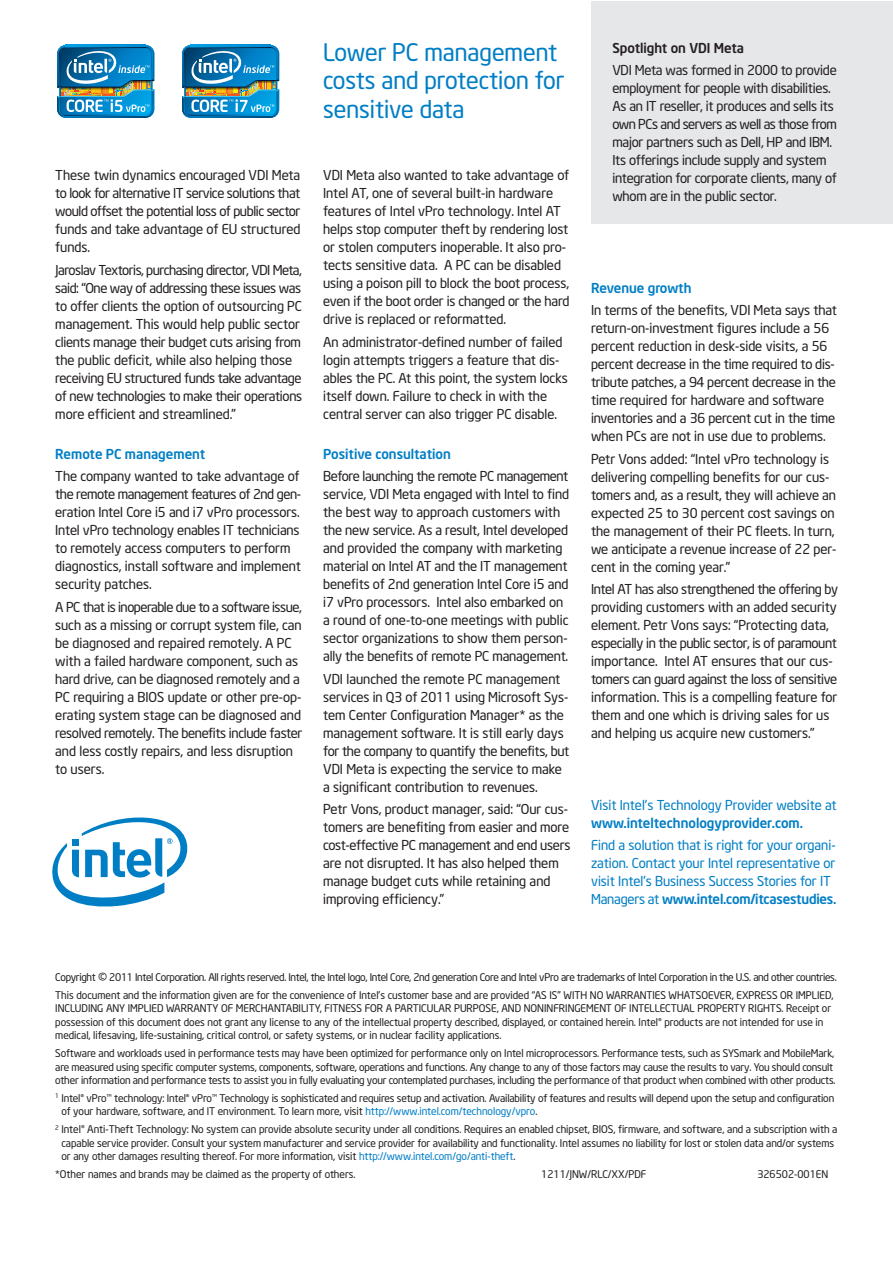
<style>
.page{position:relative;width:893px;height:1263px;background:#fff}
.page>*{position:absolute;margin:0;border:0;box-sizing:border-box;transform-origin:0 0}
.t1{font:300 27px "Neo Sans Intel";color:#231f20}
.t2{font:24px/28.5px "Neo Sans Intel";color:#007ec5}
.t3{font:13.5px/18px "Neo Sans Intel";letter-spacing:-.005em;color:#231f20}
.t4{font:13.5px/18px "Neo Sans Intel";color:#007ec5}
.t5{font:500 13.5px "Neo Sans Intel";color:#007ec5}
.t6{font:500 13.5px "Neo Sans Intel";color:#231f20}
.t7{font:10.5px/13.5px "Neo Sans Intel";letter-spacing:-.005em;color:#231f20}
.t8{font:10.5px/17.7px "Neo Sans Intel";letter-spacing:-.025em;color:#231f20;text-align:right}
.s1{font-weight:500}
.s2{color:#007ec5}
</style>
<div class="page">
<div style="left:591px;top:1px;width:301px;height:222px;background:#e6e7e9"></div>
<img style="left:57px;top:45px;width:97px;height:73px">
<svg style="left:52px;top:817px;width:136px;height:90px"></svg>
<img style="left:182px;top:45px;width:97px;height:73px">
<p class="t3" style="left:55px;top:166px;width:247px;text-align:justify">These twin dynamics encouraged VDI Meta to look for alternative IT service solutions that would offset the potential loss of public sector funds and take advantage of EU structured funds.</p>
<p class="t3" style="left:55px;top:261px;width:249px">Jaroslav Textoris, purchasing director, VDI Meta, said: “One way of addressing these issues was to offer clients the option of outsourcing PC management. This would help public sector clients manage their budget cuts arising from the public deficit, while also helping those receiving EU structured funds take advantage of new technologies to make their operations more efficient and streamlined.”</p>
<p class="t5" style="left:55px;top:445px;width:151px">Remote PC management</p>
<p class="t3" style="left:55px;top:467px;width:247px">The company wanted to take advantage of the remote management features of 2nd gen&shy;eration Intel Core i5 and i7 vPro processors.<br>Intel vPro technology enables IT technicians to remotely access computers to perform diagnostics, install software and implement security patches.</p>
<p class="t3" style="left:55px;top:597px;width:249px">A PC that is inoperable due to a software issue, such as a missing or corrupt system file, can be diagnosed and repaired remotely. A PC with a failed hardware component, such as hard drive, can be diagnosed remotely and a PC requiring a BIOS update or other pre-op&shy;erating system stage can be diagnosed and resolved remotely. The benefits include faster and less costly repairs, and less disruption to users.</p>
<h2 class="t2" style="left:323px;top:38px;width:243px">Lower PC management costs and protection for sensitive data</h2>
<p class="t3" style="left:323px;top:166px;width:248px">VDI Meta also wanted to take advantage of Intel AT, one of several built-in hardware features of Intel vPro technology. Intel AT helps stop computer theft by rendering lost or stolen computers inoperable. It also pro&shy;tects sensitive data. A PC can be disabled using a poison pill to block the boot process, even if the boot order is changed or the hard drive is replaced or reformatted.</p>
<p class="t3" style="left:323px;top:333px;width:246px">An administrator-defined number of failed login attempts triggers a feature that dis&shy;ables the PC. At this point, the system locks itself down. Failure to check in with the central server can also trigger PC disable.</p>
<p class="t5" style="left:323px;top:445px;width:129px">Positive consultation</p>
<p class="t3" style="left:323px;top:467px;width:247px">Before launching the remote PC management service, VDI Meta engaged with Intel to find the best way to approach customers with the new service. As a result, Intel developed and provided the company with marketing material on Intel AT and the IT management benefits of 2nd generation Intel Core i5 and i7 vPro processors. Intel also embarked on a round of one-to-one meetings with public sector organizations to show them person&shy;ally the benefits of remote PC management.</p>
<p class="t3" style="left:323px;top:669px;width:248px">VDI launched the remote PC management services in Q3 of 2011 using Microsoft Sys&shy;tem Center Configuration Manager* as the management software. It is still early days for the company to quantify the benefits, but VDI Meta is expecting the service to make a significant contribution to revenues.</p>
<p class="t3" style="left:323px;top:800px;width:249px">Petr Vons, product manager, said: “Our cus&shy;tomers are benefiting from easier and more cost-effective PC management and end users are not disrupted. It has also helped them manage budget cuts while retaining and improving efficiency.”</p>
<p class="t6" style="left:612px;top:39px;width:133px">Spotlight on VDI Meta</p>
<p class="t3" style="left:612px;top:61px;width:226px">VDI Meta was formed in 2000 to provide employment for people with disabilities.<br>As an IT reseller, it produces and sells its own PCs and servers as well as those from major partners such as Dell, HP and IBM.<br>Its offerings include supply and system integration for corporate clients, many of whom are in the public sector.</p>
<p class="t5" style="left:591px;top:280px;width:102px">Revenue growth</p>
<p class="t3" style="left:591px;top:301px;width:247px">In terms of the benefits, VDI Meta says that return-on-investment figures include a 56 percent reduction in desk-side visits, a 56 percent decrease in the time required to dis&shy;tribute patches, a 94 percent decrease in the time required for hardware and software inventories and a 36 percent cut in the time when PCs are not in use due to problems.</p>
<p class="t3" style="left:591px;top:449px;width:247px">Petr Vons added: “Intel vPro technology is delivering compelling benefits for our cus&shy;tomers and, as a result, they will achieve an expected 25 to 30 percent cost savings on the management of their PC fleets. In turn, we anticipate a revenue increase of 22 per&shy;cent in the coming year.”</p>
<p class="t3" style="left:591px;top:580px;width:249px">Intel AT has also strengthened the offering by providing customers with an added security element. Petr Vons says: “Protecting data, especially in the public sector, is of paramount importance. Intel AT ensures that our cus&shy;tomers can guard against the loss of sensitive information. This is a compelling feature for them and one which is driving sales for us and helping us acquire new customers.”</p>
<p class="t4" style="left:591px;top:796px;width:247px">Visit Intel's Technology Provider website at</p>
<p class="t5" style="left:591px;top:814px;width:213px">www.inteltechnologyprovider.com.</p>
<p class="t4" style="left:591px;top:836px;width:247px">Find a solution that is right for your organi&shy;zation. Contact your Intel representative or visit Intel’s Business Success Stories for IT Managers at <span class="s1">www.intel.com/itcasestudies.</span></p>
<p class="t8" style="left:55px;top:968px;width:42px">Copyright</p>
<h1 class="t1" style="left:98px;top:967px;width:11px">©</h1>
<p class="t8" style="left:55px;top:968px;width:783px">2011 Intel Corporation. All rights reserved. Intel, the Intel logo, Intel Core, 2nd generation Core and Intel vPro are trademarks of Intel Corporation in the U.S. and other countries.<br>This document and the information given are for the convenience of Intel’s customer base and are provided “AS IS” WITH NO WARRANTIES WHATSOEVER, EXPRESS OR IMPLIED,</p>
<p class="t7" style="left:55px;top:1001px;width:777px">INCLUDING ANY IMPLIED WARRANTY OF MERCHANTABILITY, FITNESS FOR A PARTICULAR PURPOSE, AND NONINFRINGEMENT OF INTELLECTUAL PROPERTY RIGHTS. Receipt or possession of this document does not grant any license to any of the intellectual property described, displayed, or contained herein. Intel® products are not intended for use in medical, lifesaving, life-sustaining, critical control, or safety systems, or in nuclear facility applications.</p>
<p class="t7" style="left:55px;top:1046px;width:782px">Software and workloads used in performance tests may have been optimized for performance only on Intel microprocessors. Performance tests, such as SYSmark and MobileMark, are measured using specific computer systems, components, software, operations and functions. Any change to any of those factors may cause the results to vary. You should consult other information and performance tests to assist you in fully evaluating your contemplated purchases, including the performance of that product when combined with other products.</p>
<p class="t7" style="left:61px;top:1091px;width:774px;text-indent:-6px"><sup>1</sup> Intel® vPro™ technology: Intel® vPro™ Technology is sophisticated and requires setup and activation. Availability of features and results will depend upon the setup and configuration of your hardware, software, and IT environment. To learn more, visit <span class="s2">http://www.intel.com/technology/vpro</span>.</p>
<p class="t7" style="left:61px;top:1122px;width:777px;text-indent:-6px"><sup>2</sup> Intel® Anti-Theft Technology: No system can provide absolute security under all conditions. Requires an enabled chipset, BIOS, firmware, and software, and a subscription with a capable service provider. Consult your system manufacturer and service provider for availability and functionality. Intel assumes no liability for lost or stolen data and/or systems or any other damages resulting thereof. For more information, visit <span class="s2">http://www.intel.com/go/anti-theft</span>.</p>
<p class="t7" style="left:55px;top:1167px;width:302px">*Other names and brands may be claimed as the property of others.</p>
<p class="t7" style="left:541px;top:1167px;width:107px">1211/JNW/RLC/XX/PDF</p>
<p class="t7" style="left:757px;top:1167px;width:72px">326502-001EN</p>
</div>
